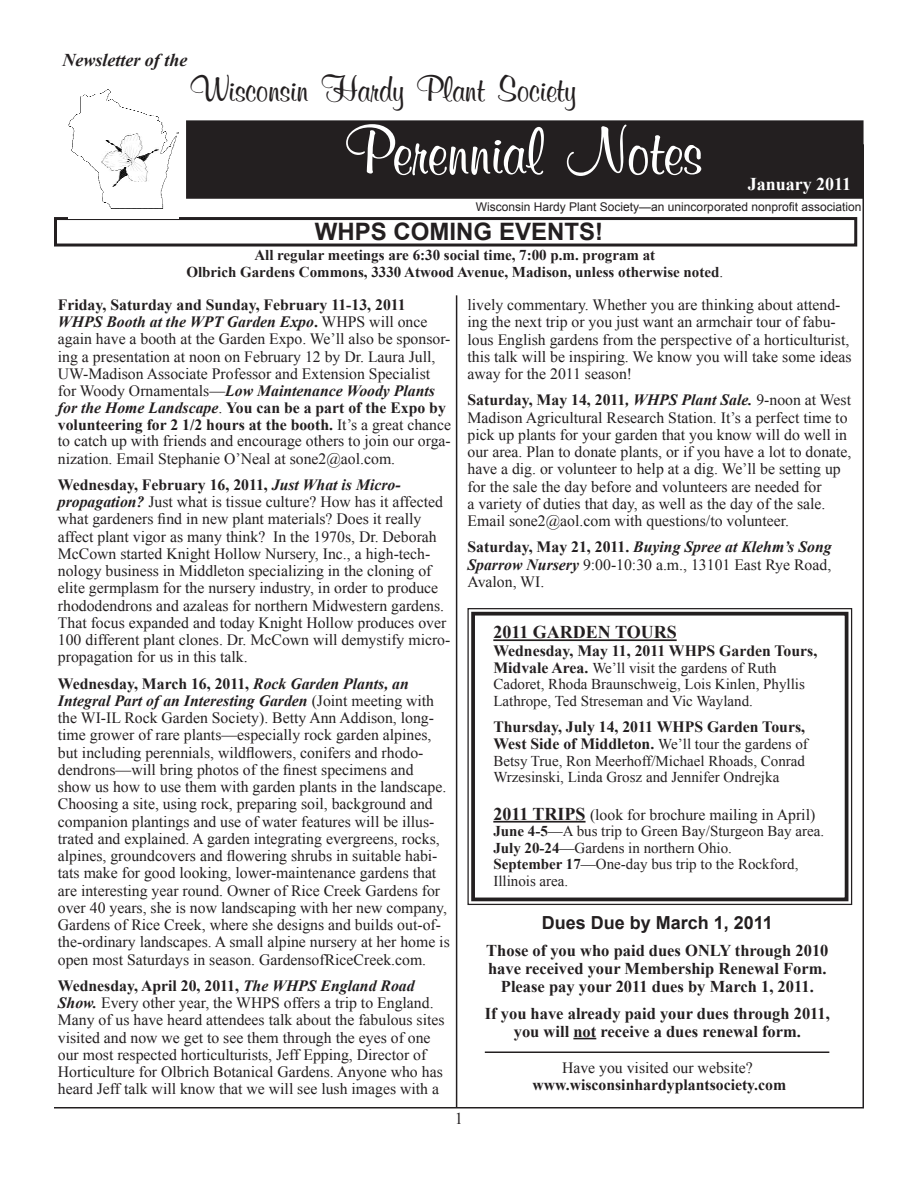
<style>
.page{position:relative;width:918px;height:1188px;background:#fff}
.page>*{position:absolute;margin:0;border:0;box-sizing:border-box;transform-origin:0 0}
.t1{font:72px "AGNES Normal";color:#fff}
.t2{font:39px "AGNES Normal";color:#231f20}
.t3{font:700 24px "Arial";color:#231f20}
.t4{font:700 18px "Arial";color:#231f20}
.t5{font:italic 700 18px "Times New Roman";color:#231f20}
.t6{font:700 18px "Times New Roman";color:#231f20}
.t7{font:700 18px "Times New Roman";color:#fff}
.t8{font:700 16.5px/18px "Times New Roman";color:#231f20;text-align:center}
.t9{font:16.5px "Times New Roman";color:#231f20}
.t10{font:15.75px/17.2px "Times New Roman";color:#231f20}
.t11{font:700 15.75px "Times New Roman";color:#231f20}
.t12{font:15px/16.5px "Times New Roman";color:#231f20}
.t13{font:700 15px "Times New Roman";color:#231f20}
.t14{font:12px "Arial";color:#231f20}
.s1{font-weight:400}
.s2{font-weight:700}
.s3{font-weight:700;font-style:italic}
.s4{font-weight:700;font-size:15.75px}
.s5{font-weight:700;font-size:18px}
</style>
<div class="page">
<div style="left:187px;top:121px;width:676px;height:77px;background:#231f20"></div>
<div style="left:186px;top:120px;width:678px;height:79px;border:2px solid #231f20"></div>
<div style="left:54px;top:217px;width:803px;height:30px;border:3px solid #231f20"></div>
<hr style="left:862px;top:144px;width:2px;height:964px;background:#231f20">
<hr style="left:54px;top:1107px;width:810px;height:1px;background:#231f20">
<hr style="left:456px;top:295px;width:1px;height:812px;background:#231f20">
<img style="left:69px;top:90px;width:109px;height:129px">
<svg style="left:573px;top:1038px;width:23px;height:1px"></svg>
<svg style="left:467px;top:608px;width:386px;height:297px"></svg>
<div style="left:471px;top:612px;width:377px;height:289px;border:4px solid #231f20"></div>
<hr style="left:493px;top:639px;width:184px;height:2px;background:#231f20">
<hr style="left:493px;top:821px;width:93px;height:2px;background:#231f20">
<hr style="left:485px;top:1052px;width:344px;height:1px;background:#231f20">
<p class="t5" style="left:62px;top:48px;width:126px">Newsletter of the</p>
<p class="t2" style="left:191px;top:74px;width:387px">Wisconsin Hardy Plant Society</p>
<p class="t1" style="left:346px;top:122px;width:358px">Perennial Notes</p>
<p class="t7" style="left:748px;top:172px;width:105px">January 2011</p>
<p class="t14" style="left:476px;top:199px;width:387px">Wisconsin Hardy Plant Society—an unincorporated nonprofit association</p>
<p class="t3" style="left:315px;top:216px;width:290px">WHPS COMING EVENTS!</p>
<p class="t13" style="left:254px;top:245px;width:402px">All regular meetings are 6:30 social time, 7:00 p.m. program at</p>
<p class="t13" style="left:186px;top:261px;width:538px">Olbrich Gardens Commons, 3330 Atwood Avenue, Madison, unless otherwise noted<span class="s1">.</span></p>
<p class="t10" style="left:58px;top:296px;width:395px"><span class="s2">Friday, Saturday and Sunday, February 11-13, 2011<br></span><span class="s3">WHPS Booth at the WPT Garden Expo</span><span class="s2">.</span> WHPS will once again have a booth at the Garden Expo. We’ll also be sponsor&shy;ing a presentation at noon on February 12 by Dr. Laura Jull, UW-Madison Associate Professor and Extension Specialist for Woody Ornamentals—<span class="s3">Low Maintenance Woody Plants for the Home Landscape</span>. <span class="s2">You can be a part of the Expo by volunteering for 2 1/2 hours at the booth.</span> It’s a great chance to catch up with friends and encourage others to join our orga&shy;nization. Email Stephanie O’Neal at sone2@aol.com.</p>
<p class="t10" style="left:58px;top:476px;width:394px"><span class="s2">Wednesday, February 16, 2011,</span> <span class="s3">Just What is Micro&shy;propagation?</span> Just what is tissue culture? How has it affected what gardeners find in new plant materials? Does it really affect plant vigor as many think? In the 1970s, Dr. Deborah McCown started Knight Hollow Nursery, Inc., a high-tech&shy;nology business in Middleton specializing in the cloning of elite germplasm for the nursery industry, in order to produce rhododendrons and azaleas for northern Midwestern gardens.<br>That focus expanded and today Knight Hollow produces over 100 different plant clones. Dr. McCown will demystify micro&shy;propagation for us in this talk.</p>
<p class="t10" style="left:58px;top:674px;width:393px"><span class="s2">Wednesday, March 16, 2011,</span> <span class="s3">Rock Garden Plants, an Integral Part of an Interesting Garden</span> (Joint meeting with the WI-IL Rock Garden Society). Betty Ann Addison, long&shy;time grower of rare plants—especially rock garden alpines, but including perennials, wildflowers, conifers and rhodo&shy;dendrons—will bring photos of the finest specimens and show us how to use them with garden plants in the landscape.<br>Choosing a site, using rock, preparing soil, background and companion plantings and use of water features will be illus&shy;trated and explained. A garden integrating evergreens, rocks, alpines, groundcovers and flowering shrubs in suitable habi&shy;tats make for good looking, lower-maintenance gardens that are interesting year round. Owner of Rice Creek Gardens for over 40 years, she is now landscaping with her new company, Gardens of Rice Creek, where she designs and builds out-of&shy;the-ordinary landscapes. A small alpine nursery at her home is open most Saturdays in season. GardensofRiceCreek.com.</p>
<p class="t10" style="left:58px;top:977px;width:388px"><span class="s2">Wednesday, April 20, 2011,</span> <span class="s3">The WHPS England Road Show.</span> Every other year, the WHPS offers a trip to England.<br>Many of us have heard attendees talk about the fabulous sites visited and now we get to see them through the eyes of one our most respected horticulturists, Jeff Epping, Director of Horticulture for Olbrich Botanical Gardens. Anyone who has heard Jeff talk will know that we will see lush images with a</p>
<p class="t10" style="left:467px;top:296px;width:386px">lively commentary. Whether you are thinking about attend&shy;ing the next trip or you just want an armchair tour of fabu&shy;lous English gardens from the perspective of a horticulturist, this talk will be inspiring. We know you will take some ideas away for the 2011 season!</p>
<p class="t10" style="left:467px;top:391px;width:386px"><span class="s2">Saturday, May 14, 2011</span><span class="s3">, WHPS Plant Sale.</span> 9-noon at West Madison Agricultural Research Station. It’s a perfect time to pick up plants for your garden that you know will do well in our area. Plan to donate plants, or if you have a lot to donate, have a dig. or volunteer to help at a dig. We’ll be setting up for the sale the day before and volunteers are needed for<br>a variety of duties that day, as well as the day of the sale.<br>Email sone2@aol.com with questions/to volunteer.</p>
<p class="t10" style="left:467px;top:538px;width:366px;text-align:justify"><span class="s2">Saturday, May 21, 2011.</span> <span class="s3">Buying Spree at Klehm’s Song Sparrow Nursery</span> 9:00-10:30 a.m., 13101 East Rye Road, Avalon, WI.</p>
<p class="t6" style="left:493px;top:620px;width:185px">2011 GARDEN TOURS</p>
<p class="t11" style="left:493px;top:639px;width:325px">Wednesday, May 11, 2011 WHPS Garden Tours,</p>
<p class="t12" style="left:493px;top:659px;width:313px"><span class="s4">Midvale Area.</span> We’ll visit the gardens of Ruth<br>Cadoret, Rhoda Braunschweig, Lois Kinlen, Phyllis<br>Lathrope, Ted Streseman and Vic Wayland.</p>
<p class="t11" style="left:493px;top:716px;width:313px">Thursday, July 14, 2011 WHPS Garden Tours,</p>
<p class="t12" style="left:493px;top:736px;width:316px"><span class="s4">West Side of Middleton.</span> We’ll tour the gardens of<br>Betsy True, Ron Meerhoff/Michael Rhoads, Conrad<br>Wrzesinski, Linda Grosz and Jennifer Ondrejka</p>
<p class="t10" style="left:493px;top:806px;width:323px"><span class="s5">2011 TRIPS</span> (look for brochure mailing in April)</p>
<p class="t12" style="left:493px;top:823px;width:332px"><span class="s2">June 4-5</span>—A bus trip to Green Bay/Sturgeon Bay area.</p>
<p class="t12" style="left:493px;top:839px;width:240px"><span class="s2">July 20-24</span>—Gardens in northern Ohio.</p>
<p class="t12" style="left:493px;top:856px;width:307px"><span class="s2">September 17</span>—One-day bus trip to the Rockford,</p>
<p class="t12" style="left:493px;top:872px;width:76px">Illinois area.</p>
<p class="t4" style="left:542px;top:910px;width:233px">Dues Due by March 1, 2011</p>
<p class="t8" style="left:486px;top:941px;width:344px">Those of you who paid dues ONLY through 2010 have received your Membership Renewal Form.<br>Please pay your 2011 dues by March 1, 2011.</p>
<p class="t8" style="left:485px;top:1004px;width:347px">If you have already paid your dues through 2011, you will not receive a dues renewal form.</p>
<p class="t10" style="left:562px;top:1059px;width:192px">Have you visited our website?</p>
<p class="t11" style="left:532px;top:1073px;width:255px">www.wisconsinhardyplantsociety.com</p>
<p class="t9" style="left:455px;top:1107px;width:10px">1</p>
</div>
